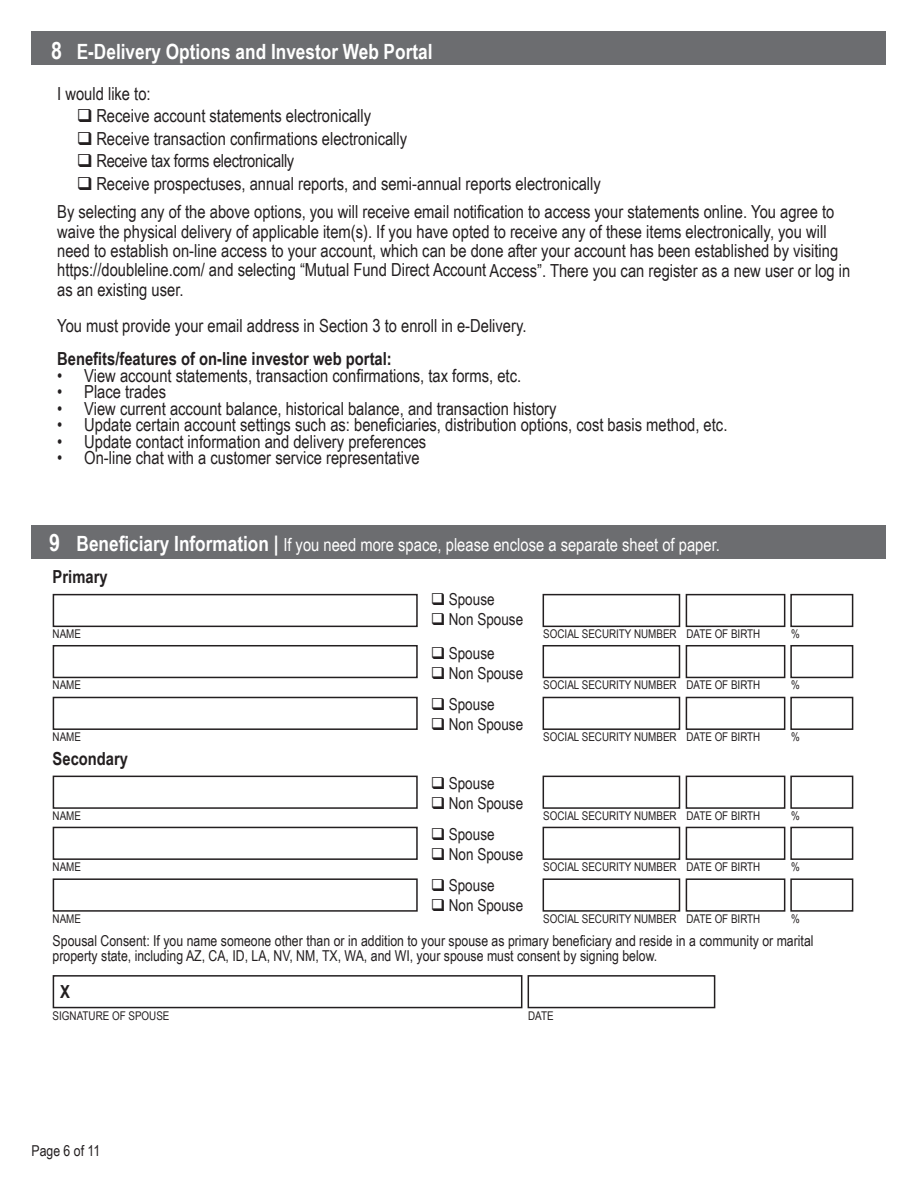
<style>
.page{position:relative;width:918px;height:1188px;background:#fff}
.page>*{position:absolute;margin:0;border:0;box-sizing:border-box;transform-origin:0 0}
.t1{font:700 24px "Arial Narrow";color:#fff}
.t2{font:700 21px "Arial Narrow";color:#fff}
.t3{font:18px/19.5px "Arial Narrow";color:#231f20}
.t4{font:18px "Arial Narrow";color:#fff}
.t5{font:700 18px "Arial Narrow";color:#231f20}
.t6{font:16.5px "Arial Narrow";color:#231f20}
.t7{font:15px/15px "Arial Narrow";color:#231f20}
.t8{font:12px "Arial Narrow";color:#231f20}
.s1{font-weight:700;font-size:24px}
.s2{font-weight:700;font-size:21px}
</style>
<div class="page">
<div style="left:32px;top:32px;width:854px;height:33px;background:#6c6d70"></div>
<div style="left:53px;top:594px;width:365px;height:33px;border:2px solid #231f20"></div>
<div style="left:53px;top:776px;width:365px;height:33px;border:2px solid #231f20"></div>
<div style="left:53px;top:645px;width:365px;height:33px;border:2px solid #231f20"></div>
<div style="left:53px;top:827px;width:365px;height:33px;border:2px solid #231f20"></div>
<div style="left:53px;top:697px;width:365px;height:33px;border:2px solid #231f20"></div>
<div style="left:53px;top:878px;width:365px;height:34px;border:2px solid #231f20"></div>
<div style="left:53px;top:975px;width:469px;height:33px;border:2px solid #231f20"></div>
<div style="left:528px;top:975px;width:187px;height:33px;border:2px solid #231f20"></div>
<div style="left:686px;top:594px;width:99px;height:33px;border:2px solid #231f20"></div>
<div style="left:686px;top:776px;width:99px;height:33px;border:2px solid #231f20"></div>
<div style="left:686px;top:645px;width:99px;height:33px;border:2px solid #231f20"></div>
<div style="left:686px;top:827px;width:99px;height:33px;border:2px solid #231f20"></div>
<div style="left:686px;top:697px;width:99px;height:33px;border:2px solid #231f20"></div>
<div style="left:686px;top:878px;width:99px;height:34px;border:2px solid #231f20"></div>
<div style="left:790px;top:594px;width:63px;height:33px;border:2px solid #231f20"></div>
<div style="left:790px;top:776px;width:63px;height:33px;border:2px solid #231f20"></div>
<div style="left:790px;top:645px;width:63px;height:33px;border:2px solid #231f20"></div>
<div style="left:790px;top:827px;width:63px;height:33px;border:2px solid #231f20"></div>
<div style="left:790px;top:697px;width:63px;height:33px;border:2px solid #231f20"></div>
<div style="left:790px;top:878px;width:63px;height:34px;border:2px solid #231f20"></div>
<div style="left:543px;top:594px;width:137px;height:33px;border:2px solid #231f20"></div>
<div style="left:543px;top:776px;width:137px;height:33px;border:2px solid #231f20"></div>
<div style="left:543px;top:645px;width:137px;height:33px;border:2px solid #231f20"></div>
<div style="left:543px;top:827px;width:137px;height:33px;border:2px solid #231f20"></div>
<div style="left:543px;top:697px;width:137px;height:33px;border:2px solid #231f20"></div>
<div style="left:543px;top:878px;width:137px;height:34px;border:2px solid #231f20"></div>
<div style="left:32px;top:525px;width:854px;height:34px;background:#6c6d70"></div>
<p class="t1" style="left:51px;top:33px;width:12px">8</p>
<p class="t2" style="left:77px;top:35px;width:357px">E-Delivery Options and Investor Web Portal</p>
<p class="t3" style="left:57px;top:83px;width:95px">I would like to:</p>
<p class="t3" style="left:77px;top:106px;width:296px">❑ Receive account statements electronically</p>
<p class="t3" style="left:77px;top:128px;width:332px">❑ Receive transaction confirmations electronically</p>
<p class="t3" style="left:77px;top:151px;width:219px">❑ Receive tax forms electronically</p>
<p class="t3" style="left:77px;top:173px;width:526px">❑ Receive prospectuses, annual reports, and semi-annual reports electronically</p>
<p class="t3" style="left:57px;top:201px;width:795px">By selecting any of the above options, you will receive email notification to access your statements online. You agree to waive the physical delivery of applicable item(s). If you have opted to receive any of these items electronically, you will need to establish on-line access to your account, which can be done after your account has been established by visiting https://doubleline.com/ and selecting “Mutual Fund Direct Account Access”. There you can register as a new user or log in as an existing user.</p>
<p class="t3" style="left:57px;top:315px;width:471px">You must provide your email address in Section 3 to enroll in e-Delivery.</p>
<p class="t5" style="left:57px;top:345px;width:336px">Benefits/features of on-line investor web portal:</p>
<p class="t3" style="left:57px;top:365px;width:466px">• View account statements, transaction confirmations, tax forms, etc.</p>
<p class="t3" style="left:57px;top:381px;width:111px">• Place trades</p>
<p class="t3" style="left:57px;top:398px;width:501px">• View current account balance, historical balance, and transaction history</p>
<p class="t3" style="left:57px;top:414px;width:672px">• Update certain account settings such as: beneficiaries, distribution options, cost basis method, etc.</p>
<p class="t3" style="left:57px;top:431px;width:371px">• Update contact information and delivery preferences</p>
<p class="t3" style="left:57px;top:447px;width:364px">• On-line chat with a customer service representative</p>
<p class="t4" style="left:49px;top:532px;width:672px"><span class="s1">9</span> <span class="s2">Beneficiary Information |</span> If you need more space, please enclose a separate sheet of paper.</p>
<p class="t5" style="left:53px;top:563px;width:56px">Primary</p>
<p class="t8" style="left:53px;top:625px;width:30px">NAME</p>
<p class="t6" style="left:431px;top:588px;width:65px">❑ Spouse</p>
<p class="t6" style="left:431px;top:607px;width:94px">❑ Non Spouse</p>
<p class="t8" style="left:543px;top:625px;width:135px">SOCIAL SECURITY NUMBER</p>
<p class="t8" style="left:686px;top:625px;width:76px">DATE OF BIRTH</p>
<p class="t8" style="left:791px;top:625px;width:10px">%</p>
<p class="t8" style="left:53px;top:676px;width:30px">NAME</p>
<p class="t6" style="left:431px;top:641px;width:65px">❑ Spouse</p>
<p class="t6" style="left:431px;top:661px;width:94px">❑ Non Spouse</p>
<p class="t8" style="left:543px;top:676px;width:135px">SOCIAL SECURITY NUMBER</p>
<p class="t8" style="left:686px;top:676px;width:76px">DATE OF BIRTH</p>
<p class="t8" style="left:791px;top:676px;width:10px">%</p>
<p class="t8" style="left:53px;top:728px;width:30px">NAME</p>
<p class="t6" style="left:431px;top:692px;width:65px">❑ Spouse</p>
<p class="t6" style="left:431px;top:712px;width:94px">❑ Non Spouse</p>
<p class="t8" style="left:543px;top:728px;width:135px">SOCIAL SECURITY NUMBER</p>
<p class="t8" style="left:686px;top:728px;width:76px">DATE OF BIRTH</p>
<p class="t8" style="left:791px;top:728px;width:10px">%</p>
<p class="t5" style="left:53px;top:745px;width:77px">Secondary</p>
<p class="t8" style="left:53px;top:807px;width:30px">NAME</p>
<p class="t6" style="left:431px;top:771px;width:65px">❑ Spouse</p>
<p class="t6" style="left:431px;top:791px;width:94px">❑ Non Spouse</p>
<p class="t8" style="left:543px;top:807px;width:135px">SOCIAL SECURITY NUMBER</p>
<p class="t8" style="left:686px;top:807px;width:76px">DATE OF BIRTH</p>
<p class="t8" style="left:791px;top:807px;width:10px">%</p>
<p class="t8" style="left:53px;top:858px;width:30px">NAME</p>
<p class="t6" style="left:431px;top:822px;width:65px">❑ Spouse</p>
<p class="t6" style="left:431px;top:842px;width:94px">❑ Non Spouse</p>
<p class="t8" style="left:543px;top:858px;width:135px">SOCIAL SECURITY NUMBER</p>
<p class="t8" style="left:686px;top:858px;width:76px">DATE OF BIRTH</p>
<p class="t8" style="left:791px;top:858px;width:10px">%</p>
<p class="t8" style="left:53px;top:910px;width:30px">NAME</p>
<p class="t6" style="left:431px;top:873px;width:65px">❑ Spouse</p>
<p class="t6" style="left:431px;top:893px;width:94px">❑ Non Spouse</p>
<p class="t8" style="left:543px;top:910px;width:135px">SOCIAL SECURITY NUMBER</p>
<p class="t8" style="left:686px;top:910px;width:76px">DATE OF BIRTH</p>
<p class="t8" style="left:791px;top:910px;width:10px">%</p>
<p class="t7" style="left:53px;top:933px;width:762px">Spousal Consent: If you name someone other than or in addition to your spouse as primary beneficiary and reside in a community or marital property state, including AZ, CA, ID, LA, NV, NM, TX, WA, and WI, your spouse must consent by signing below.</p>
<p class="t5" style="left:60px;top:978px;width:11px">X</p>
<p class="t8" style="left:53px;top:1006px;width:118px">SIGNATURE OF SPOUSE</p>
<p class="t8" style="left:528px;top:1006px;width:27px">DATE</p>
<p class="t7" style="left:32px;top:1142px;width:70px">Page 6 of 11</p>
</div>
